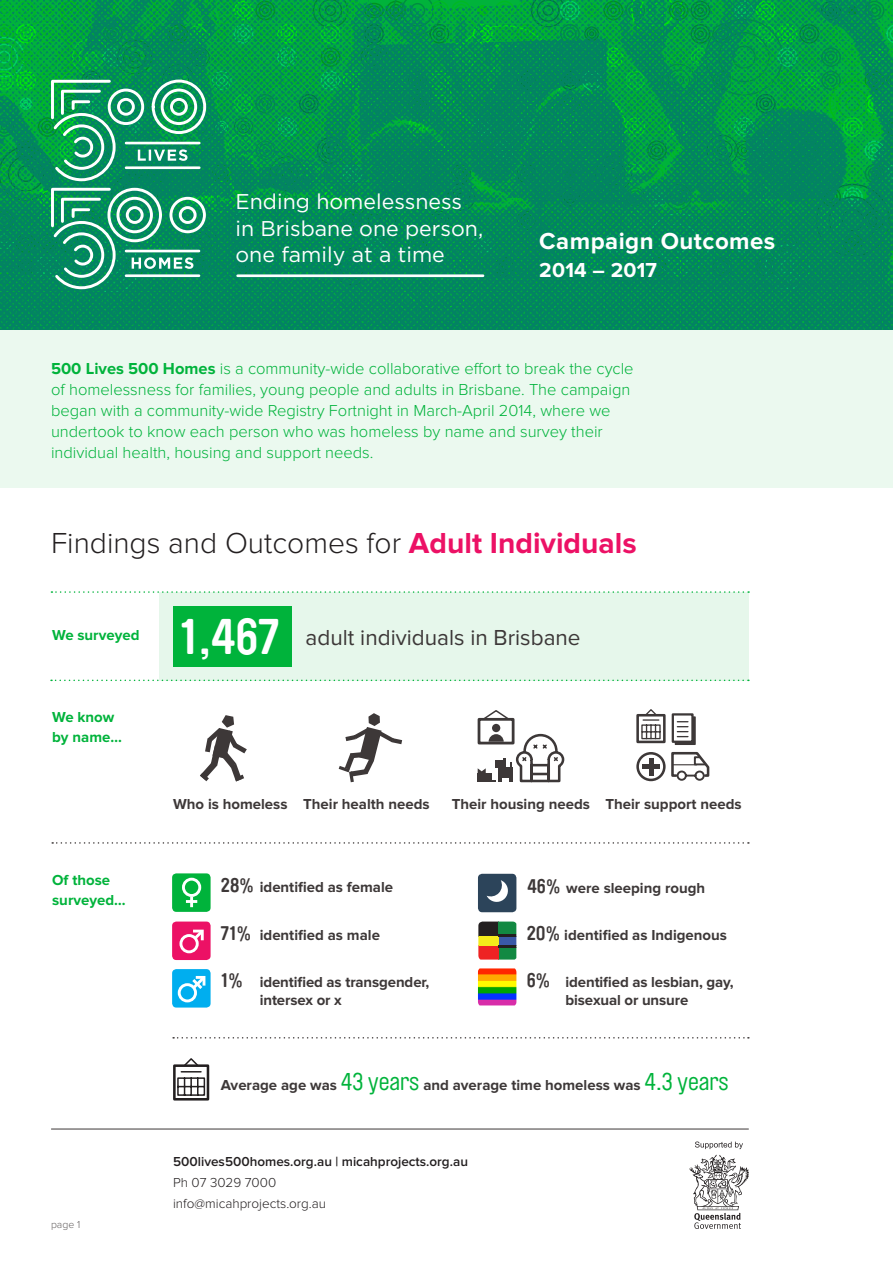
<style>
.page{position:relative;width:893px;height:1263px;background:#fff}
.page>*{position:absolute;margin:0;border:0;box-sizing:border-box;transform-origin:0 0}
.Main_heading{font:300 30px "Proxima Nova";color:#231f20}
.body{font:700 24px "Proxima Nova";letter-spacing:.02em;color:#fff}
.body-2{font:22.5px "Proxima Nova";color:#3d3838}
.t1{font:21.3px/26.4px "Gotham";color:#fff}
.body-3{font:700 21px "Proxima Nova";letter-spacing:.01em;color:#fff}
.Main_heading-2{font:300 16.5px/21px "Proxima Nova";color:#00b33b}
.body-4{font:700 15px/18px "Proxima Nova";color:#3d3838}
.body-5{font:700 15px/19.5px "Proxima Nova";color:#00b33b}
.body-6{font:600 13.5px "Proxima Nova";color:#231f20}
.body-7{font:300 13.5px "Proxima Nova";color:#231f20}
.body-8{font:300 10.5px "Proxima Nova";color:#646060}
.s1{font-weight:700}
.s2{font-weight:700;color:#ec1165}
.s3{font-family:"Brauer Neue";font-weight:700;font-size:49.5px;color:#fff}
.s4{font-family:"Brauer Neue";font-size:19.5px}
.s5{font-family:"Brauer Neue";font-weight:400;font-size:24px;color:#00b33b}
</style>
<div class="page">
<div style="left:160px;top:592px;width:589px;height:88px;background:#e6f7eb"></div>
<div style="left:0;top:330px;width:893px;height:158px;background:#ebf9ef"></div>
<div style="left:173px;top:606px;width:119px;height:60px;background:#00b33b"></div>
<svg style="left:481px;top:710px;width:30px;height:8px"></svg>
<div style="left:492px;top:724px;width:8px;height:8px;background:#3d3838;border-radius:50%"></div>
<svg style="left:478px;top:733px;width:87px;height:50px"></svg>
<div style="left:478px;top:718px;width:36px;height:26px;border:3px solid #3d3838"></div>
<svg style="left:339px;top:713px;width:63px;height:69px"></svg>
<svg style="left:51px;top:591px;width:698px;height:2px"></svg>
<svg style="left:51px;top:680px;width:698px;height:1px"></svg>
<svg style="left:52px;top:842px;width:697px;height:2px"></svg>
<svg style="left:173px;top:1037px;width:576px;height:1px"></svg>
<hr style="left:51px;top:1129px;width:697px;height:1px;background:#3d3838">
<svg style="left:689px;top:1155px;width:60px;height:74px"></svg>
<svg style="left:695px;top:1141px;width:48px;height:8px"></svg>
<svg style="left:200px;top:715px;width:47px;height:66px"></svg>
<div style="left:636px;top:752px;width:30px;height:29px;border:3px solid #3d3838;border-radius:50%"></div>
<div style="left:648px;top:758px;width:5px;height:17px;background:#3d3838"></div>
<div style="left:642px;top:764px;width:18px;height:5px;background:#3d3838"></div>
<svg style="left:671px;top:751px;width:39px;height:30px"></svg>
<div style="left:636px;top:714px;width:30px;height:29px;border:3px solid #3d3838"></div>
<svg style="left:641px;top:709px;width:20px;height:31px"></svg>
<svg style="left:675px;top:716px;width:21px;height:29px"></svg>
<div style="left:672px;top:713px;width:22px;height:30px;background:#fff;border:2px solid #3d3838"></div>
<svg style="left:677px;top:721px;width:11px;height:16px"></svg>
<div style="left:172px;top:873px;width:39px;height:39px;background:#00b33b;border-radius:4px"></div>
<div style="left:172px;top:921px;width:39px;height:39px;background:#ec1165;border-radius:4px"></div>
<div style="left:172px;top:969px;width:39px;height:38px;background:#00aeef;border-radius:4px"></div>
<div style="left:478px;top:874px;width:38px;height:38px;background:#2c445a;border-radius:4px"></div>
<img style="left:478px;top:968px;width:38px;height:37px">
<div style="left:182px;top:878px;width:19px;height:19px;border:3px solid #fff;border-radius:50%"></div>
<svg style="left:186px;top:897px;width:11px;height:10px"></svg>
<div style="left:179px;top:934px;width:20px;height:19px;border:3px solid #fff;border-radius:50%"></div>
<svg style="left:190px;top:929px;width:14px;height:14px"></svg>
<div style="left:178px;top:983px;width:19px;height:19px;border:3px solid #fff;border-radius:50%"></div>
<svg style="left:189px;top:975px;width:17px;height:17px"></svg>
<svg style="left:487px;top:880px;width:21px;height:22px"></svg>
<div style="left:478px;top:921px;width:20px;height:15px;background:#231f20"></div>
<div style="left:498px;top:921px;width:18px;height:13px;background:#128942"></div>
<div style="left:498px;top:947px;width:18px;height:12px;background:#128942"></div>
<div style="left:498px;top:936px;width:18px;height:9px;background:#3a59a7"></div>
<div style="left:478px;top:945px;width:20px;height:14px;background:#ee2323"></div>
<div style="left:478px;top:936px;width:20px;height:9px;background:#f4ec1a"></div>
<svg style="left:498px;top:934px;width:18px;height:2px"></svg>
<svg style="left:498px;top:945px;width:18px;height:2px"></svg>
<div style="left:173px;top:1064px;width:36px;height:36px;border:3px solid #231f20"></div>
<svg style="left:176px;top:1058px;width:30px;height:38px"></svg>
<img style="left:0;top:0;width:893px;height:329px">
<svg style="left:1px;top:0;width:892px;height:310px;background:#089359"></svg>
<hr style="left:238px;top:274px;width:245px;height:3px;background:#fff">
<p class="t1" style="left:236px;top:188px;width:249px">Ending homelessness in Brisbane one person, one family at a time</p>
<p class="body" style="left:539px;top:227px;width:238px">Campaign Outcomes</p>
<p class="body-3" style="left:539px;top:258px;width:119px">2014 – 2017</p>
<p class="Main_heading-2" style="left:51px;top:358px;width:584px"><span class="s1">500 Lives 500 Homes</span> is a community-wide collaborative effort to break the cycle of homelessness for families, young people and adults in Brisbane. The campaign began with a community-wide Registry Fortnight in March-April 2014, where we undertook to know each person who was homeless by name and survey their individual health, housing and support needs.</p>
<p class="Main_heading" style="left:51px;top:525px;width:587px">Findings and Outcomes for <span class="s2">Adult Individuals</span></p>
<p class="body-5" style="left:52px;top:626px;width:89px">We surveyed</p>
<p class="body-5" style="left:52px;top:708px;width:71px">We know by name…</p>
<p class="body-2" style="left:179px;top:624px;width:403px"><span class="s3">1,467</span> adult individuals in Brisbane</p>
<p class="body-4" style="left:173px;top:795px;width:116px">Who is homeless</p>
<p class="body-4" style="left:303px;top:795px;width:128px">Their health needs</p>
<p class="body-4" style="left:452px;top:795px;width:140px">Their housing needs</p>
<p class="body-4" style="left:605px;top:795px;width:138px">Their support needs</p>
<p class="body-5" style="left:52px;top:871px;width:75px">Of those surveyed…</p>
<p class="body-4" style="left:221px;top:878px;width:174px"><span class="s4">28%</span> identified as female</p>
<p class="body-4" style="left:527px;top:879px;width:179px"><span class="s4">46%</span> were sleeping rough</p>
<p class="body-4" style="left:221px;top:926px;width:161px"><span class="s4">71%</span> identified as male</p>
<p class="body-4" style="left:260px;top:974px;width:171px;text-indent:-39px"><span class="s4">1%</span> identified as transgender, intersex or x</p>
<p class="body-4" style="left:527px;top:973px;width:208px;text-align:center"><span class="s4">6%</span> identified as lesbian, gay, bisexual or unsure</p>
<p class="body-4" style="left:527px;top:927px;width:202px"><span class="s4">20%</span> identified as Indigenous</p>
<p class="body-4" style="left:221px;top:1077px;width:510px">Average age was <span class="s5">43 years</span> and average time homeless was <span class="s5">4.3 years</span></p>
<p class="body-8" style="left:51px;top:1218px;width:31px">page 1</p>
<p class="body-6" style="left:173px;top:1154px;width:296px">500lives500homes.org.au | micahprojects.org.au</p>
<p class="body-7" style="left:173px;top:1175px;width:105px">Ph 07 3029 7000</p>
<p class="body-7" style="left:173px;top:1196px;width:155px">info@micahprojects.org.au</p>
</div>
